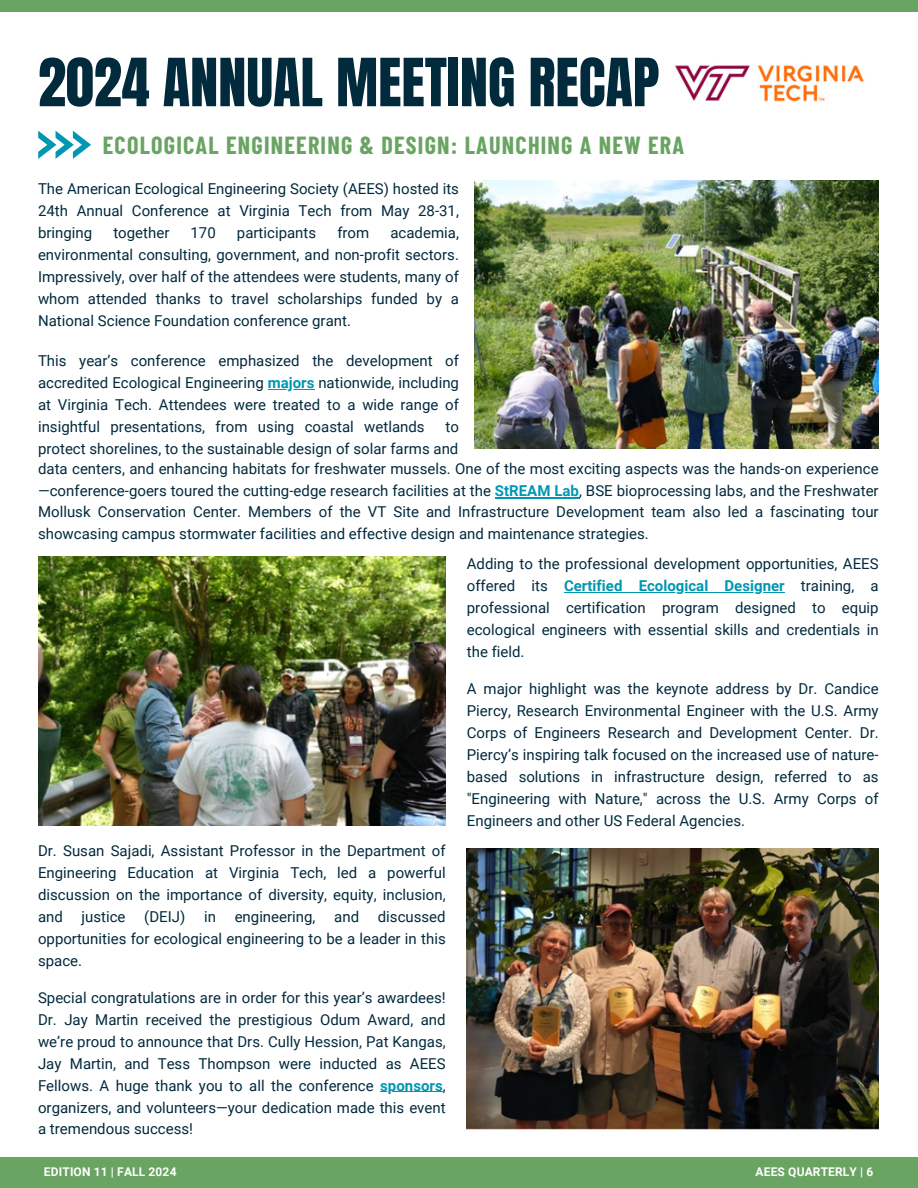
<style>
.page{position:relative;width:918px;height:1188px;background:#fff}
.page>*{position:absolute;margin:0;border:0;box-sizing:border-box;transform-origin:0 0}
.t1{font:56.4px "Anton";color:#022a3d}
.t2{font:700 24.15px "Barlow Condensed";letter-spacing:.05em;color:#69a462}
.t3{font:15px/21.9px "Roboto";color:#022a3d;text-align:justify}
.t4{font:700 12px "Roboto";letter-spacing:.01em;color:#fff}
.s1{font-weight:700;color:#0097b2}
</style>
<div class="page">
<div style="left:0;top:0;width:918px;height:12px;background:#69a462"></div>
<svg style="left:38px;top:131px;width:53px;height:28px"></svg>
<div style="left:0;top:1157px;width:918px;height:31px;background:#69a462"></div>
<img style="left:474px;top:181px;width:405px;height:268px">
<img style="left:467px;top:848px;width:411px;height:282px">
<img style="left:38px;top:557px;width:408px;height:269px">
<img style="left:675px;top:65px;width:189px;height:37px">
<hr style="left:268px;top:389px;width:46px;height:1px;background:#0097b2">
<hr style="left:495px;top:497px;width:84px;height:1px;background:#0097b2">
<hr style="left:564px;top:592px;width:221px;height:1px;background:#0097b2">
<hr style="left:380px;top:1092px;width:63px;height:1px;background:#0097b2">
<h2 class="t1" style="left:38px;top:42px;width:623px">2024 ANNUAL MEETING RECAP</h2>
<p class="t2" style="left:103px;top:130px;width:583px">ECOLOGICAL ENGINEERING &amp; DESIGN: LAUNCHING A NEW ERA</p>
<h3 class="t3" style="left:38px;top:178px;width:422px">The American Ecological Engineering Society (AEES) hosted its 24th Annual Conference at Virginia Tech from May 28-31, bringing</h3>
<h3 class="t3" style="left:113px;top:222px;width:58px">together</h3>
<h3 class="t3" style="left:191px;top:222px;width:27px">170</h3>
<h3 class="t3" style="left:237px;top:222px;width:81px">participants</h3>
<h3 class="t3" style="left:337px;top:222px;width:34px">from</h3>
<h3 class="t3" style="left:38px;top:222px;width:422px;text-indent:352px">academia, environmental consulting, government, and non-profit sectors.<br>Impressively, over half of the attendees were students, many of whom attended thanks to travel scholarships funded by a National Science Foundation conference grant.</h3>
<p class="t3" style="left:38px;top:350px;width:422px">This year’s conference emphasized the development of accredited Ecological Engineering <span class="s1">majors</span> nationwide, including</p>
<h3 class="t3" style="left:38px;top:394px;width:422px">at Virginia Tech. Attendees were treated to a wide range of insightful presentations, from using coastal wetlands</h3>
<h3 class="t3" style="left:38px;top:416px;width:422px;text-align:right">to<br>protect shorelines, to the sustainable design of solar farms and</h3>
<h3 class="t3" style="left:38px;top:459px;width:842px;line-height:21.3px">data centers, and enhancing habitats for freshwater mussels. One of the most exciting aspects was the hands-on experience —conference-goers toured the cutting-edge research facilities at the <span class="s1">StREAM Lab</span>, BSE bioprocessing labs, and the Freshwater Mollusk Conservation Center. Members of the VT Site and Infrastructure Development team also led a fascinating tour showcasing campus stormwater facilities and effective design and maintenance strategies.</h3>
<h3 class="t3" style="left:467px;top:553px;width:413px">Adding to the professional development opportunities, AEES offered its</h3>
<h3 class="t3" style="left:467px;top:575px;width:413px;text-indent:97px"><span class="s1">Certified Ecological Designer</span> training, a professional certification program designed to equip ecological engineers with essential skills and credentials in the field.</h3>
<h3 class="t3" style="left:467px;top:678px;width:413px">A major highlight was the keynote address by Dr. Candice<br>Piercy, Research Environmental Engineer with the U.S. Army</h3>
<h3 class="t3" style="left:467px;top:722px;width:413px">Corps of Engineers Research and Development Center. Dr.<br>Piercy’s inspiring talk focused on the increased use of nature&shy;based solutions in infrastructure design, referred to as "Engineering with Nature," across the U.S. Army Corps of Engineers and other US Federal Agencies.</h3>
<p class="t3" style="left:38px;top:840px;width:409px">Dr. Susan Sajadi, Assistant Professor in the Department of Engineering Education at Virginia Tech, led a powerful discussion on the importance of diversity, equity, inclusion, and justice (DEIJ) in engineering, and discussed opportunities for ecological engineering to be a leader in this space.</p>
<p class="t3" style="left:38px;top:987px;width:409px">Special congratulations are in order for this year’s awardees!<br>Dr. Jay Martin received the prestigious Odum Award, and we’re proud to announce that Drs. Cully Hession, Pat Kangas, Jay Martin, and Tess Thompson were inducted as AEES Fellows. A huge thank you to all the conference <span class="s1">sponsors</span>, organizers, and volunteers—your dedication made this event a tremendous success!</p>
<p class="t4" style="left:44px;top:1165px;width:134px">EDITION 11 | FALL 2024</p>
<p class="t4" style="left:756px;top:1165px;width:119px">AEES QUARTERLY | 6</p>
</div>
